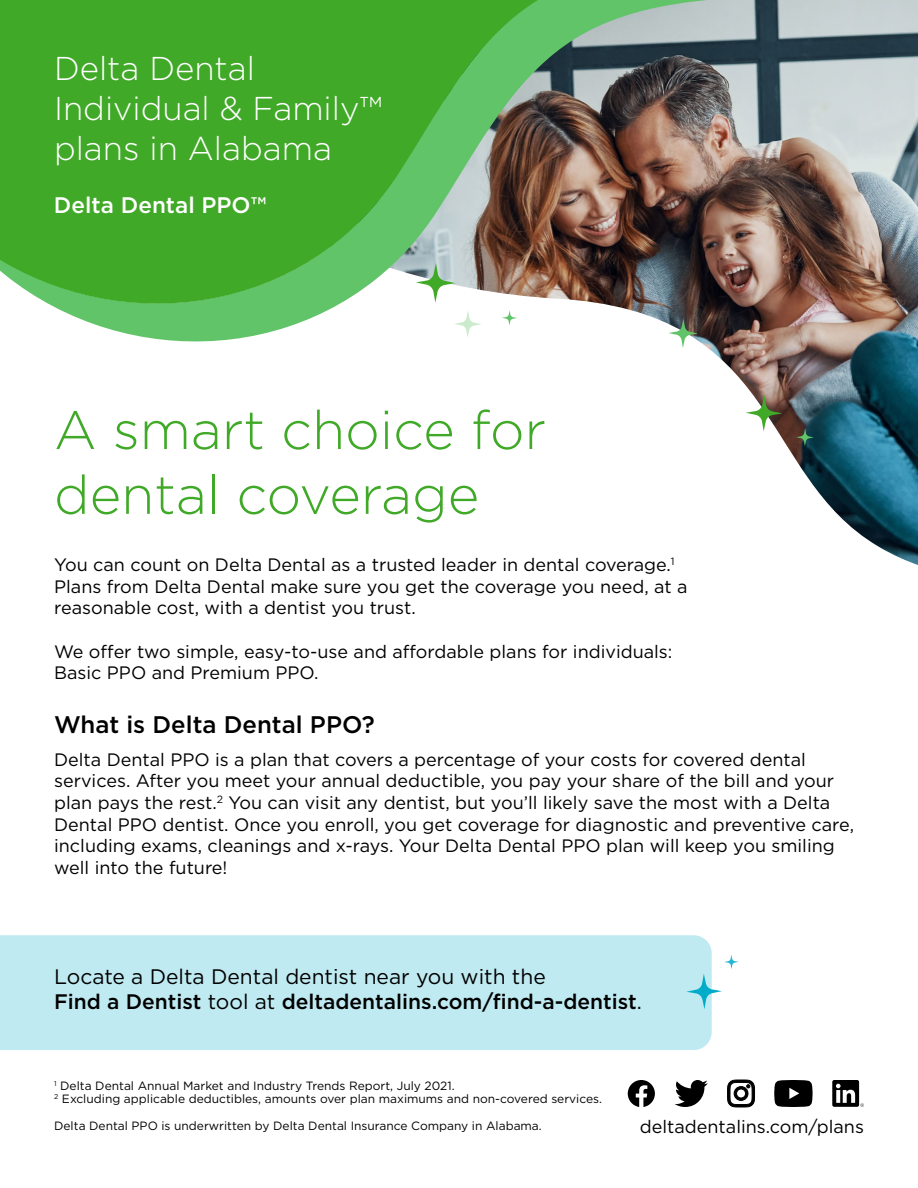
<style>
.page{position:relative;width:918px;height:1188px;background:#fff}
.page>*{position:absolute;margin:0;border:0;box-sizing:border-box;transform-origin:0 0}
.t1{font:300 54px/64.8px "Gotham";color:#41a928}
.t2{font:300 33px/39.6px "Gotham";color:#fff}
.t3{font:500 24px "Gotham";color:#000}
.t4{font:500 22.5px "Gotham";color:#fff}
.t5{font:21px/25.2px "Gotham";color:#000}
.t6{font:18px/21.6px "Gotham";color:#000}
.t7{font:12px/13.5px "Gotham";color:#000}
.s1{font-weight:500}
</style>
<div class="page">
<img style="left:738px;top:377px;width:180px;height:188px">
<svg style="left:157px;top:339px;width:761px;height:38px"></svg>
<svg style="left:0;top:0;width:918px;height:339px;background:#6c9a5c"></svg>
<svg style="left:502px;top:310px;width:15px;height:15px"></svg>
<svg style="left:668px;top:319px;width:30px;height:29px"></svg>
<svg style="left:416px;top:263px;width:39px;height:40px"></svg>
<svg style="left:454px;top:310px;width:28px;height:28px"></svg>
<svg style="left:746px;top:395px;width:36px;height:36px"></svg>
<svg style="left:796px;top:428px;width:18px;height:18px"></svg>
<div style="left:0;top:935px;width:712px;height:115px;background:#bfeaf1"></div>
<svg style="left:686px;top:955px;width:53px;height:54px"></svg>
<div style="left:54px;top:967px;width:592px;height:78px;background:#bfeaf1"></div>
<svg style="left:628px;top:1080px;width:27px;height:27px"></svg>
<svg style="left:675px;top:1080px;width:33px;height:27px"></svg>
<svg style="left:728px;top:1080px;width:27px;height:27px"></svg>
<svg style="left:774px;top:1080px;width:39px;height:27px"></svg>
<svg style="left:832px;top:1080px;width:32px;height:27px"></svg>
<h2 class="t2" style="left:54px;top:48px;width:330px">Delta Dental<br>Individual &amp; Family™ plans in Alabama</h2>
<p class="t4" style="left:54px;top:190px;width:214px">Delta Dental PPO™</p>
<h1 class="t1" style="left:54px;top:396px;width:494px">A smart choice for dental coverage</h1>
<p class="t6" style="left:54px;top:554px;width:635px">You can count on Delta Dental as a trusted leader in dental coverage.<sup>1<br></sup>Plans from Delta Dental make sure you get the coverage you need, at a reasonable cost, with a dentist you trust.</p>
<p class="t6" style="left:54px;top:640px;width:620px">We offer two simple, easy-to-use and affordable plans for individuals:<br>Basic PPO and Premium PPO.</p>
<h3 class="t3" style="left:54px;top:709px;width:322px">What is Delta Dental PPO?</h3>
<p class="t6" style="left:54px;top:748px;width:801px">Delta Dental PPO is a plan that covers a percentage of your costs for covered dental services. After you meet your annual deductible, you pay your share of the bill and your plan pays the rest.<sup>2</sup> You can visit any dentist, but you’ll likely save the most with a Delta Dental PPO dentist. Once you enroll, you get coverage for diagnostic and preventive care, including exams, cleanings and x-rays. Your Delta Dental PPO plan will keep you smiling well into the future!</p>
<p class="t5" style="left:54px;top:963px;width:589px">Locate a Delta Dental dentist near you with the<br><span class="s1">Find a Dentist</span> tool at <span class="s1">deltadentalins.com/find-a-dentist</span>.</p>
<p class="t7" style="left:54px;top:1078px;width:549px"><sup>1</sup> Delta Dental Annual Market and Industry Trends Report, July 2021.<br><sup>2</sup> Excluding applicable deductibles, amounts over plan maximums and non-covered services.</p>
<p class="t7" style="left:54px;top:1119px;width:489px">Delta Dental PPO is underwritten by Delta Dental Insurance Company in Alabama.</p>
<p class="t6" style="left:640px;top:1116px;width:226px">deltadentalins.com/plans</p>
</div>
